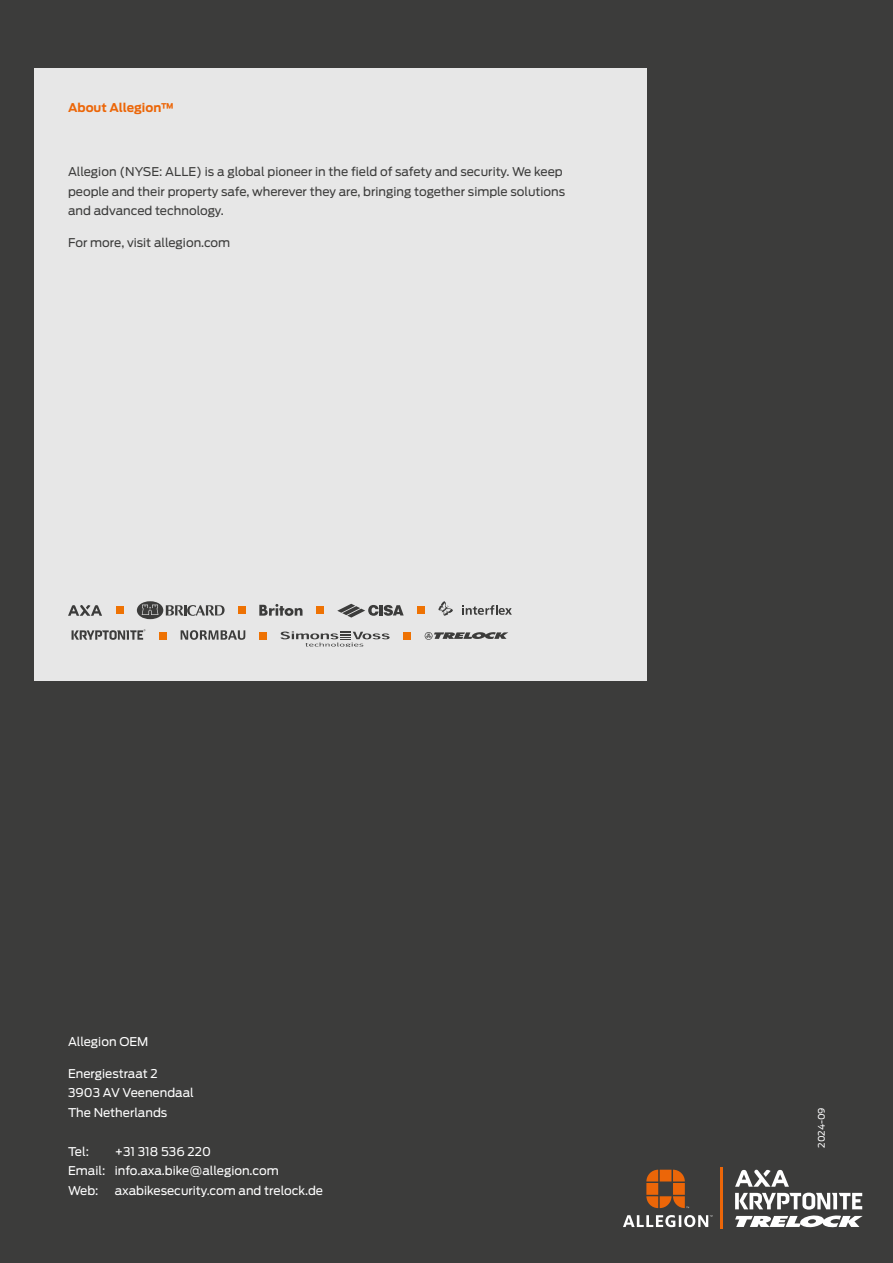
<style>
.page{position:relative;width:893px;height:1263px;background:#3c3c3b}
.page>*{position:absolute;margin:0;border:0;box-sizing:border-box;transform-origin:0 0}
.t1{font:12px/19.5px "Antenna";color:#3c3c3b}
.t2{font:12px/19.5px "Antenna";color:#fff}
.t3{font:700 12px "Antenna";color:#ec6608}
.t4{font:9px "Antenna";color:#fff}
</style>
<div class="page">
<div style="left:34px;top:68px;width:612px;height:612px;background:#e7e7e7"></div>
<div style="left:238px;top:606px;width:8px;height:8px;background:#ee7203"></div>
<div style="left:316px;top:606px;width:8px;height:8px;background:#ee7203"></div>
<div style="left:417px;top:606px;width:8px;height:8px;background:#ee7203"></div>
<div style="left:116px;top:606px;width:7px;height:8px;background:#ee7203"></div>
<div style="left:403px;top:632px;width:8px;height:7px;background:#ee7203"></div>
<div style="left:159px;top:632px;width:8px;height:7px;background:#ee7203"></div>
<div style="left:259px;top:632px;width:8px;height:7px;background:#ee7203"></div>
<svg style="left:337px;top:604px;width:67px;height:14px"></svg>
<svg style="left:137px;top:601px;width:88px;height:18px"></svg>
<svg style="left:259px;top:604px;width:43px;height:12px"></svg>
<svg style="left:68px;top:605px;width:34px;height:11px"></svg>
<svg style="left:438px;top:601px;width:15px;height:15px"></svg>
<svg style="left:462px;top:605px;width:50px;height:10px"></svg>
<svg style="left:181px;top:630px;width:64px;height:10px"></svg>
<svg style="left:72px;top:629px;width:74px;height:11px"></svg>
<svg style="left:280px;top:631px;width:110px;height:15px"></svg>
<svg style="left:425px;top:632px;width:83px;height:8px"></svg>
<svg style="left:735px;top:1215px;width:128px;height:13px"></svg>
<svg style="left:735px;top:1169px;width:127px;height:40px"></svg>
<hr style="left:720px;top:1167px;width:3px;height:62px;background:#ec6608">
<svg style="left:646px;top:1170px;width:43px;height:38px"></svg>
<svg style="left:623px;top:1215px;width:89px;height:12px"></svg>
<p class="t3" style="left:68px;top:100px;width:108px">About Allegion™</p>
<p class="t1" style="left:68px;top:162px;width:499px">Allegion (NYSE: ALLE) is a global pioneer in the field of safety and security. We keep people and their property safe, wherever they are, bringing together simple solutions and advanced technology.</p>
<p class="t1" style="left:68px;top:233px;width:164px">For more, visit allegion.com</p>
<p class="t2" style="left:68px;top:1031px;width:82px">Allegion OEM</p>
<p class="t2" style="left:68px;top:1063px;width:127px">Energiestraat 2<br>3903 AV Veenendaal<br>The Netherlands</p>
<p class="t2" style="left:68px;top:1141px;width:23px">Tel:</p>
<p class="t2" style="left:68px;top:1141px;width:212px;text-indent:47px">+31 318 536 220<br>Email: info.axa.bike@allegion.com<br>Web:</p>
<p class="t2" style="left:115px;top:1180px;width:210px">axabikesecurity.com and trelock.de</p>
<p class="t4" style="left:816px;top:1148px;width:42px;rotate:-90deg">2024-09</p>
</div>
